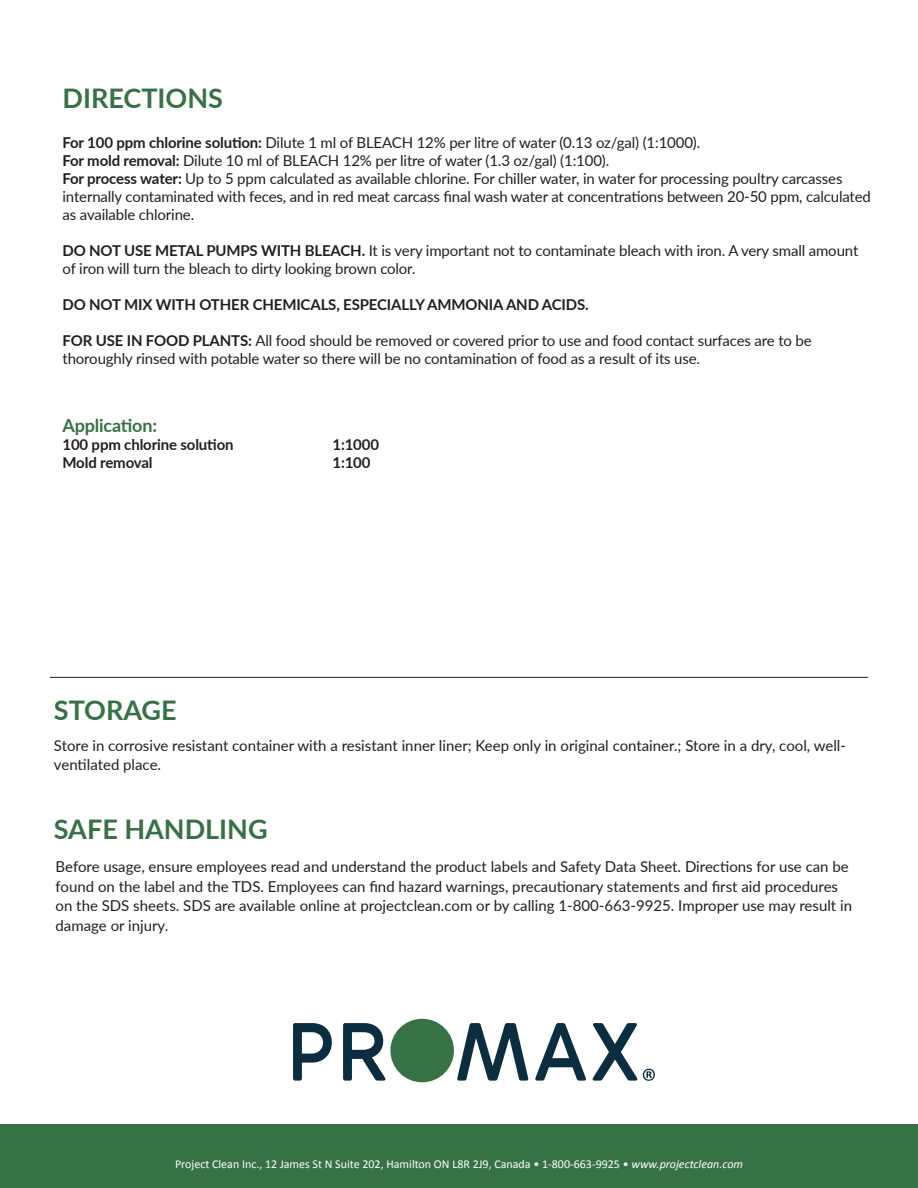
<style>
.page{position:relative;width:918px;height:1188px;background:#fff}
.page>*{position:absolute;margin:0;border:0;box-sizing:border-box;transform-origin:0 0}
.t1{font:700 27px "Lato";color:#377244}
.t2{font:700 18px "Lato";letter-spacing:-.01em;color:#377244}
.t3{font:15px/19.5px "Lato";letter-spacing:-.01em;color:#231f20}
.t4{font:700 15px "Lato";letter-spacing:-.01em;color:#231f20}
.t5{font:12px "Calibri";color:#fff}
.s1{font-weight:700}
.s2{font-style:italic}
</style>
<div class="page">
<hr style="left:50px;top:677px;width:818px;height:1px;background:#231f20">
<div style="left:0;top:1124px;width:918px;height:64px;background:#377244"></div>
<svg style="left:293px;top:1023px;width:39px;height:58px"></svg>
<svg style="left:343px;top:1023px;width:43px;height:58px"></svg>
<svg style="left:457px;top:1023px;width:72px;height:58px"></svg>
<svg style="left:535px;top:1023px;width:51px;height:58px"></svg>
<svg style="left:592px;top:1023px;width:63px;height:58px"></svg>
<div style="left:390px;top:1019px;width:64px;height:63px;background:#377244;border-radius:50%"></div>
<p class="t1" style="left:63px;top:78px;width:162px">DIRECTIONS</p>
<p class="t3" style="left:63px;top:132px;width:639px"><span class="s1">For 100 ppm chlorine solution:</span> Dilute 1 ml of BLEACH 12% per litre of water (0.13 oz/gal) (1:1000).</p>
<p class="t3" style="left:63px;top:150px;width:548px"><span class="s1">For mold removal:</span> Dilute 10 ml of BLEACH 12% per litre of water (1.3 oz/gal) (1:100).</p>
<p class="t3" style="left:63px;top:169px;width:810px;line-height:18px"><span class="s1">For process water:</span> Up to 5 ppm calculated as available chlorine. For chiller water, in water for processing poultry carcasses internally contaminated with feces, and in red meat carcass final wash water at concentrations between 20-50 ppm, calculated as available chlorine.</p>
<p class="t3" style="left:63px;top:241px;width:797px;line-height:18px"><span class="s1">DO NOT USE METAL PUMPS WITH BLEACH.</span> It is very important not to contaminate bleach with iron. A very small amount of iron will turn the bleach to dirty looking brown color.</p>
<p class="t4" style="left:63px;top:294px;width:528px">DO NOT MIX WITH OTHER CHEMICALS, ESPECIALLY AMMONIA AND ACIDS.</p>
<p class="t3" style="left:63px;top:331px;width:751px;line-height:18px"><span class="s1">FOR USE IN FOOD PLANTS:</span> All food should be removed or covered prior to use and food contact surfaces are to be thoroughly rinsed with potable water so there will be no contamination of food as a result of its use.</p>
<p class="t2" style="left:63px;top:412px;width:96px">Application:</p>
<p class="t4" style="left:63px;top:433px;width:173px">100 ppm chlorine solution</p>
<p class="t4" style="left:333px;top:433px;width:48px">1:1000</p>
<p class="t4" style="left:63px;top:451px;width:92px">Mold removal</p>
<p class="t4" style="left:333px;top:451px;width:40px">1:100</p>
<p class="t1" style="left:54px;top:691px;width:124px">STORAGE</p>
<p class="t3" style="left:54px;top:735px;width:794px">Store in corrosive resistant container with a resistant inner liner; Keep only in original container.; Store in a dry, cool, well&shy;ventilated place.</p>
<p class="t1" style="left:54px;top:810px;width:215px">SAFE HANDLING</p>
<p class="t3" style="left:56px;top:856px;width:798px">Before usage, ensure employees read and understand the product labels and Safety Data Sheet. Directions for use can be found on the label and the TDS. Employees can find hazard warnings, precautionary statements and first aid procedures on the SDS sheets. SDS are available online at projectclean.com or by calling 1-800-663-9925. Improper use may result in damage or injury.</p>
<p class="t5" style="left:175px;top:1157px;width:569px">Project Clean Inc., 12 James St N Suite 202, Hamilton ON L8R 2J9, Canada • 1-800-663-9925 • <span class="s2">www.projectclean.com</span></p>
</div>
